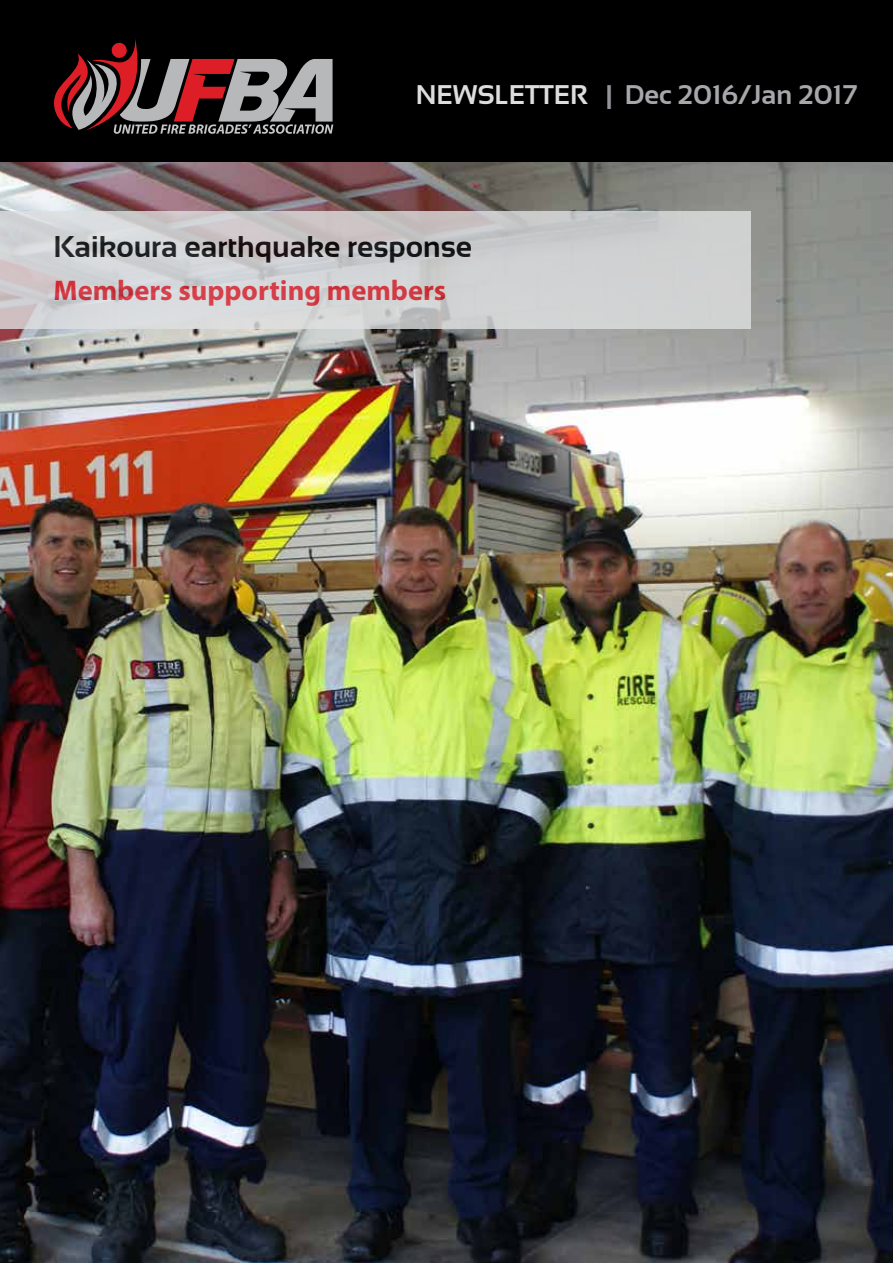
<style>
.page{position:relative;width:893px;height:1263px;background:#fff}
.page>*{position:absolute;margin:0;border:0;box-sizing:border-box;transform-origin:0 0}
.t1{font:700 30px "Sansation";color:#000}
.t2{font:700 28.5px "Myriad Pro";color:#dd1e27}
.t3{font:700 27px "Sansation";color:#a5a7aa}
.s1{color:#dcddde}
.s2{color:#939598}
</style>
<div class="page">
<img style="left:0;top:162px;width:893px;height:1101px">
<div style="left:0;top:0;width:893px;height:162px;background:#000"></div>
<svg style="left:0;top:211px;width:751px;height:117px;background:#cfcfd1"></svg>
<svg style="left:54px;top:39px;width:279px;height:95px"></svg>
<p class="t3" style="left:416px;top:80px;width:443px"><span class="s1">NEWSLETTER</span> <span class="s2">|</span> Dec 2016/Jan 2017</p>
<p class="t1" style="left:54px;top:230px;width:420px">Kaikoura earthquake response</p>
<p class="t2" style="left:54px;top:272px;width:394px">Members supporting members</p>
</div>
